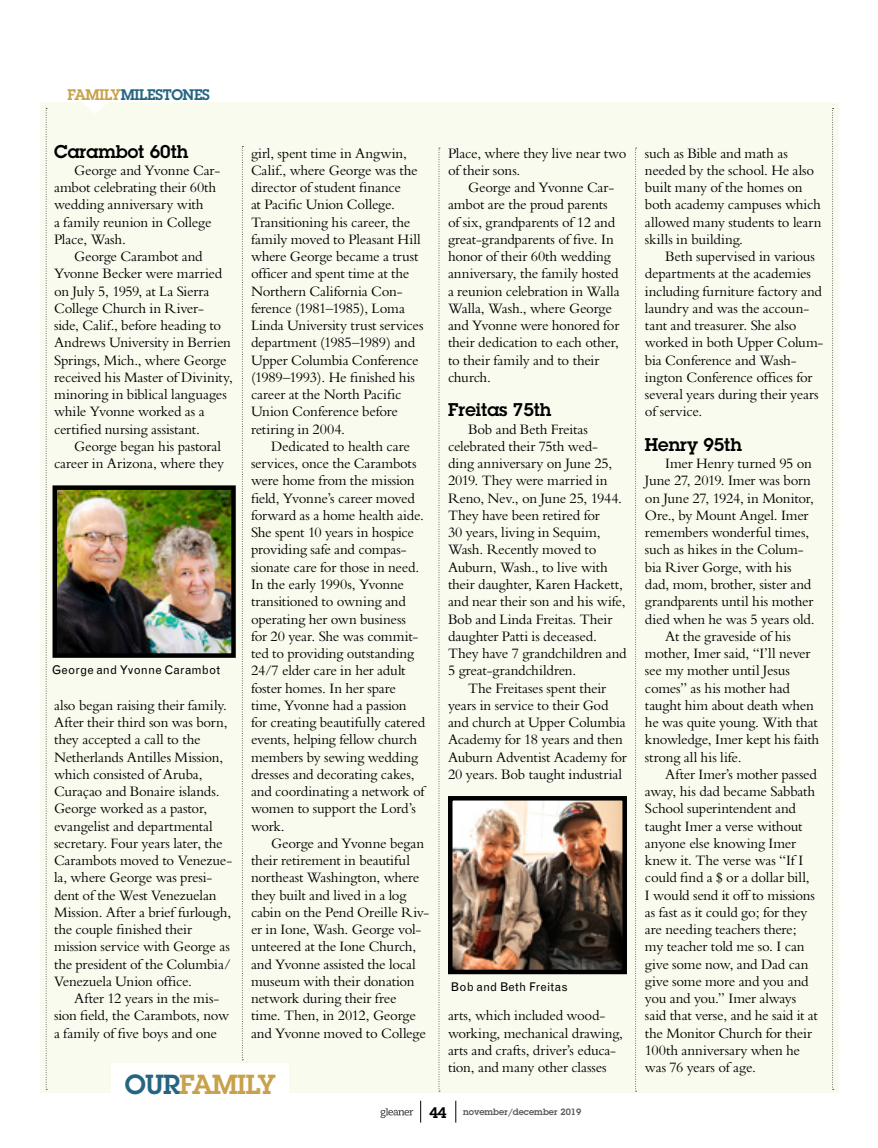
<style>
.page{position:relative;width:878px;height:1148px;background:#fff}
.page>*{position:absolute;margin:0;border:0;box-sizing:border-box;transform-origin:0 0}
.t1{font:600 27px "Lubalin Graph";letter-spacing:-.025em;color:#c7a14c}
.heading_2-Family-282{font:600 18px "Lubalin Graph";color:#000}
.body-Family-28292{font:15px/17.2px "Bembo";letter-spacing:-.015em;color:#000}
.t2{font:600 15px "Lubalin Graph";letter-spacing:-.025em;color:#266582}
.photo_caption-Family{font:12px "Grotesque";letter-spacing:.015em;color:#000}
.FOLIO_-_Date{font:600 9px "Lubalin Graph";color:#57595b}
.s1{color:#c7a14c}
.s2{color:#266582}
.s3{font-size:15px;color:#000}
</style>
<div class="page">
<div style="left:40px;top:102px;width:798px;height:990px;background:#fafbef"></div>
<svg style="left:635px;top:148px;width:1px;height:943px"></svg>
<svg style="left:438px;top:148px;width:2px;height:943px"></svg>
<div style="left:111px;top:1062px;width:178px;height:54px;background:#fff"></div>
<svg style="left:46px;top:108px;width:1px;height:981px"></svg>
<svg style="left:242px;top:146px;width:1px;height:914px"></svg>
<svg style="left:832px;top:108px;width:1px;height:982px"></svg>
<img style="left:57px;top:490px;width:174px;height:163px">
<div style="left:52px;top:485px;width:184px;height:173px;border:4px solid #000"></div>
<img style="left:453px;top:801px;width:169px;height:168px">
<div style="left:448px;top:796px;width:179px;height:178px;border:4px solid #000"></div>
<svg style="left:380px;top:1108px;width:33px;height:10px"></svg>
<svg style="left:455px;top:1100px;width:1px;height:22px"></svg>
<svg style="left:420px;top:1100px;width:1px;height:22px"></svg>
<svg style="left:83px;top:102px;width:25px;height:12px"></svg>
<p class="t2" style="left:67px;top:84px;width:144px"><span class="s1">FAMILY</span>MILESTONES</p>
<p class="heading_2-Family-282" style="left:54px;top:139px;width:136px">Carambot 60th</p>
<p class="body-Family-28292" style="left:54px;top:161px;width:168px;text-indent:20px">George and Yvonne Car&shy;ambot celebrating their 60th wedding anniversary with<br>a family reunion in College<br>Place, Wash.</p>
<p class="body-Family-28292" style="left:54px;top:247px;width:180px;text-indent:20px">George Carambot and<br>Yvonne Becker were married on July 5, 1959, at La Sierra<br>College Church in River-<br>side, Calif., before heading to<br>Andrews University in Berrien<br>Springs, Mich., where George received his Master of Divinity, minoring in biblical languages while Yvonne worked as a certified nursing assistant.</p>
<p class="body-Family-28292" style="left:54px;top:437px;width:171px;text-align:right">George began his pastoral career in Arizona, where they</p>
<p class="photo_caption-Family" style="left:52px;top:663px;width:170px">George and Yvonne Carambot</p>
<p class="body-Family-28292" style="left:54px;top:696px;width:180px">also began raising their family.<br>After their third son was born, they accepted a call to the<br>Netherlands Antilles Mission, which consisted of Aruba,<br>Curaçao and Bonaire islands.<br>George worked as a pastor, evangelist and departmental secretary. Four years later, the<br>Carambots moved to Venezue&shy;la, where George was presi&shy;dent of the West Venezuelan<br>Mission. After a brief furlough, the couple finished their mission service with George as the president of the Columbia/<br>Venezuela Union office.</p>
<p class="body-Family-28292" style="left:54px;top:989px;width:176px;text-indent:20px">After 12 years in the mis&shy;sion field, the Carambots, now a family of five boys and one</p>
<p class="body-Family-28292" style="left:251px;top:144px;width:174px">girl, spent time in Angwin,<br>Calif., where George was the director of student finance<br>at Pacific Union College.<br>Transitioning his career, the family moved to Pleasant Hill where George became a trust officer and spent time at the<br>Northern California Con&shy;ference (1981–1985), Loma<br>Linda University trust services department (1985–1989) and<br>Upper Columbia Conference (1989–1993). He finished his career at the North Pacific<br>Union Conference before retiring in 2004.</p>
<p class="body-Family-28292" style="left:251px;top:437px;width:176px;text-indent:20px">Dedicated to health care services, once the Carambots were home from the mission field, Yvonne’s career moved forward as a home health aide.<br>She spent 10 years in hospice providing safe and compas&shy;sionate care for those in need.<br>In the early 1990s, Yvonne transitioned to owning and operating her own business for 20 year. She was commit&shy;ted to providing outstanding<br>24/7 elder care in her adult foster homes. In her spare time, Yvonne had a passion for creating beautifully catered events, helping fellow church members by sewing wedding dresses and decorating cakes, and coordinating a network of women to support the Lord’s work.</p>
<p class="body-Family-28292" style="left:251px;top:834px;width:180px;text-indent:20px">George and Yvonne began their retirement in beautiful northeast Washington, where they built and lived in a log cabin on the Pend Oreille Riv&shy;er in Ione, Wash. George vol&shy;unteered at the Ione Church, and Yvonne assisted the local museum with their donation network during their free time. Then, in 2012, George and Yvonne moved to College</p>
<p class="t1" style="left:125px;top:1066px;width:153px"><span class="s2">OUR</span>FAMILY</p>
<p class="body-Family-28292" style="left:448px;top:144px;width:180px">Place, where they live near two of their sons.</p>
<p class="body-Family-28292" style="left:448px;top:178px;width:173px;text-indent:20px">George and Yvonne Car&shy;ambot are the proud parents of six, grandparents of 12 and great-grandparents of five. In honor of their 60th wedding anniversary, the family hosted a reunion celebration in Walla<br>Walla, Wash., where George and Yvonne were honored for their dedication to each other, to their family and to their church.</p>
<p class="heading_2-Family-282" style="left:448px;top:398px;width:105px">Freitas 75th</p>
<p class="body-Family-28292" style="left:448px;top:420px;width:180px;text-indent:20px">Bob and Beth Freitas celebrated their 75th wed&shy;ding anniversary on June 25,<br>2019. They were married in<br>Reno, Nev., on June 25, 1944.<br>They have been retired for<br>30 years, living in Sequim,<br>Wash. Recently moved to<br>Auburn, Wash., to live with their daughter, Karen Hackett, and near their son and his wife,<br>Bob and Linda Freitas. Their daughter Patti is deceased.<br>They have 7 grandchildren and<br>5 great-grandchildren.</p>
<p class="body-Family-28292" style="left:448px;top:679px;width:180px;text-indent:20px">The Freitases spent their years in service to their God and church at Upper Columbia<br>Academy for 18 years and then<br>Auburn Adventist Academy for<br>20 years. Bob taught industrial</p>
<p class="photo_caption-Family" style="left:451px;top:979px;width:118px">Bob and Beth Freitas</p>
<p class="body-Family-28292" style="left:448px;top:1006px;width:176px">arts, which included wood&shy;working, mechanical drawing, arts and crafts, driver’s educa&shy;tion, and many other classes</p>
<p class="FOLIO_-_Date" style="left:429px;top:1106px;width:153px"><span class="s3">44</span> november/december 2019</p>
<p class="body-Family-28292" style="left:645px;top:144px;width:178px">such as Bible and math as needed by the school. He also built many of the homes on both academy campuses which allowed many students to learn skills in building.</p>
<p class="body-Family-28292" style="left:645px;top:247px;width:180px;text-indent:20px">Beth supervised in various departments at the academies including furniture factory and laundry and was the accoun&shy;tant and treasurer. She also worked in both Upper Colum&shy;bia Conference and Wash&shy;ington Conference offices for several years during their years of service.</p>
<p class="heading_2-Family-282" style="left:645px;top:432px;width:98px">Henry 95th</p>
<p class="body-Family-28292" style="left:645px;top:454px;width:171px;text-indent:20px">Imer Henry turned 95 on<br>June 27, 2019. Imer was born on June 27, 1924, in Monitor,<br>Ore., by Mount Angel. Imer remembers wonderful times, such as hikes in the Colum&shy;bia River Gorge, with his dad, mom, brother, sister and grandparents until his mother died when he was 5 years old.</p>
<p class="body-Family-28292" style="left:645px;top:627px;width:176px;text-indent:20px">At the graveside of his mother, Imer said, “I’ll never see my mother until Jesus comes” as his mother had taught him about death when he was quite young. With that knowledge, Imer kept his faith strong all his life.</p>
<p class="body-Family-28292" style="left:645px;top:765px;width:174px;text-indent:20px">After Imer’s mother passed away, his dad became Sabbath<br>School superintendent and taught Imer a verse without anyone else knowing Imer knew it. The verse was “If I could find a $ or a dollar bill,<br>I would send it off to missions as fast as it could go; for they are needing teachers there; my teacher told me so. I can give some now, and Dad can give some more and you and you and you.” Imer always said that verse, and he said it at the Monitor Church for their<br>100th anniversary when he was 76 years of age.</p>
</div>
